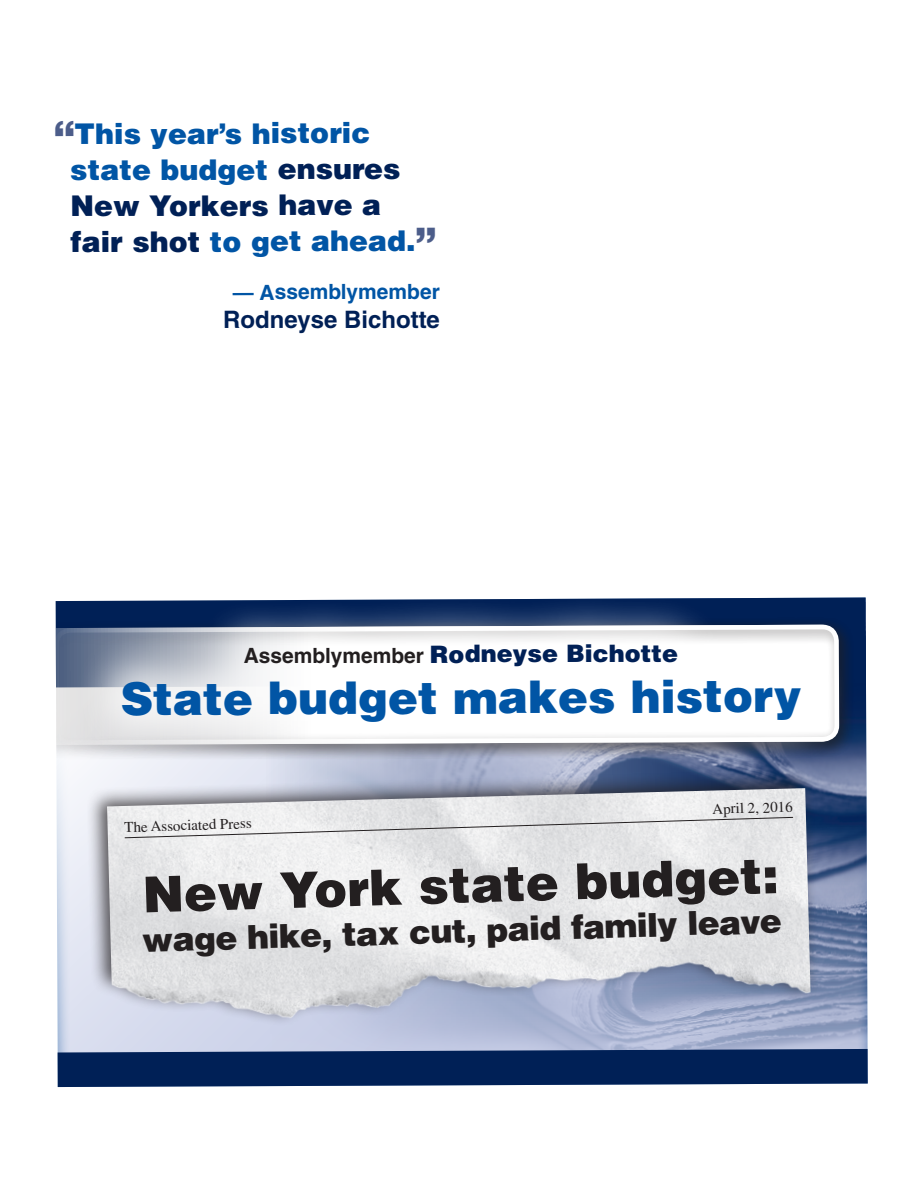
<style>
.page{position:relative;width:918px;height:1188px;background:#fff}
.page>*{position:absolute;margin:0;border:0;box-sizing:border-box;transform-origin:0 0}
.t1{font:900 49.5px "Helvetica";color:#231f20}
.t2{font:900 45px "Helvetica";letter-spacing:-.005em;color:#0155a5}
.t3{font:900 33px "Helvetica";color:#231f20}
.t4{font:900 28.5px/35.8px "Helvetica";letter-spacing:-.005em;color:#0155a5}
.t5{font:900 24px "Helvetica";letter-spacing:-.005em;color:#002056}
.t6{font:700 24px "Helvetica";letter-spacing:-.005em;color:#002056}
.t7{font:700 21px "Helvetica";letter-spacing:-.005em;color:#0155a5}
.Masthead_Date{font:15px "Times";color:#231f20}
.s1{font-size:42px;color:#4c5d8a}
.s2{color:#002056}
.s3{font-weight:700;font-size:21px;color:#231f20}
</style>
<div class="page">
<svg style="left:55px;top:597px;width:811px;height:491px"></svg>
<img style="left:812px;top:687px;width:56px;height:362px">
<svg style="left:58px;top:1049px;width:810px;height:38px;background:#0d2c5f"></svg>
<div style="left:86px;top:769px;width:733px;height:258px;background:#231f20;opacity:.75"></div>
<img style="left:107px;top:788px;width:705px;height:266px">
<svg style="left:124px;top:817px;width:670px;height:22px"></svg>
<svg style="left:71px;top:597px;width:779px;height:176px"></svg>
<p class="t4" style="left:70px;top:115px;width:368px;text-indent:-17px"><span class="s1">“</span>This year’s historic state budget <span class="s2">ensures<br>New Yorkers have a fair shot</span> to get ahead.<span class="s1">”</span></p>
<p class="t7" style="left:233px;top:279px;width:209px">— Assemblymember</p>
<p class="t6" style="left:223px;top:305px;width:218px">Rodneyse Bichotte</p>
<p class="t5" style="left:244px;top:638px;width:436px"><span class="s3">Assemblymember</span> Rodneyse Bichotte</p>
<p class="t2" style="left:121px;top:668px;width:682px">State budget makes history</p>
<p class="Masthead_Date" style="left:124px;top:819px;width:129px;rotate:-2deg">The Associated Press</p>
<p class="Masthead_Date" style="left:712px;top:801px;width:82px;rotate:-2deg">April 2, 2016</p>
<p class="t1" style="left:142px;top:864px;width:638px;rotate:-2deg">New York state budget:</p>
<p class="t3" style="left:142px;top:920px;width:641px;rotate:-2deg">wage hike, tax cut, paid family leave</p>
</div>
